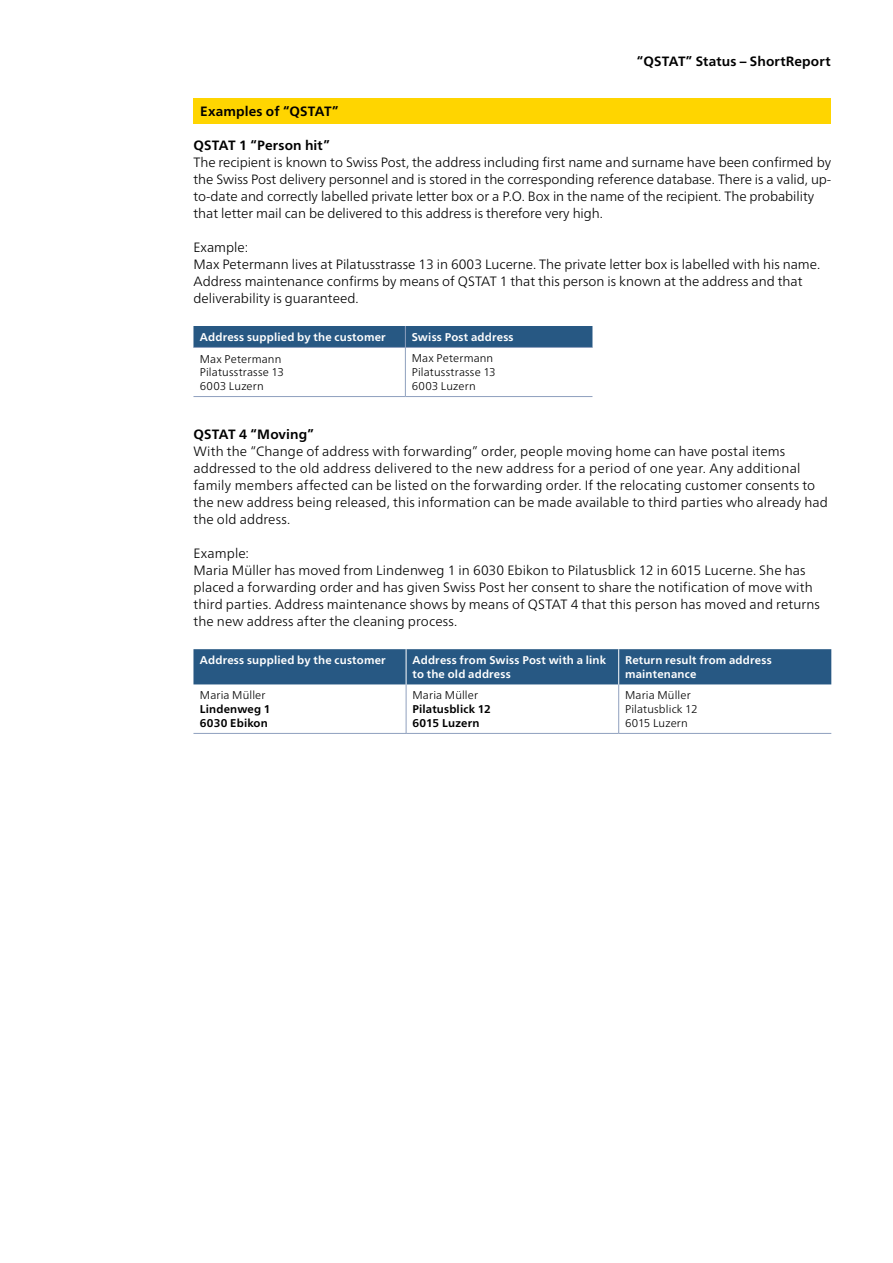
<style>
.page{position:relative;width:893px;height:1263px;background:#fff}
.page>*{position:absolute;margin:0;border:0;box-sizing:border-box;transform-origin:0 0}
.t1{font:300 13.5px/17px "Frutiger Neue LT Pro";color:#000}
.t2{font:700 13.5px "Frutiger Neue LT Pro";letter-spacing:.01em;color:#000}
.t3{font:700 11.25px "Frutiger Neue LT Pro";letter-spacing:.015em;color:#fff}
.t4{font:300 11.25px "Frutiger Neue LT Pro";letter-spacing:.015em;color:#000}
.t5{font:700 11.25px "Frutiger Neue LT Pro";letter-spacing:.015em;color:#000}
</style>
<div class="page">
<div style="left:193px;top:99px;width:638px;height:25px;background:#ffd500"></div>
<div style="left:193px;top:326px;width:399px;height:21px;background:#275883"></div>
<hr style="left:193px;top:347px;width:212px;height:1px;background:#8fa0be">
<hr style="left:405px;top:347px;width:187px;height:1px;background:#8fa0be">
<hr style="left:405px;top:348px;width:1px;height:48px;background:#8fa0be">
<hr style="left:193px;top:396px;width:212px;height:1px;background:#8fa0be">
<hr style="left:405px;top:396px;width:187px;height:1px;background:#8fa0be">
<div style="left:193px;top:649px;width:638px;height:35px;background:#275883"></div>
<hr style="left:406px;top:684px;width:1px;height:49px;background:#8fa0be">
<hr style="left:618px;top:684px;width:1px;height:49px;background:#8fa0be">
<hr style="left:193px;top:733px;width:213px;height:1px;background:#8fa0be">
<hr style="left:406px;top:733px;width:213px;height:1px;background:#8fa0be">
<hr style="left:619px;top:733px;width:212px;height:1px;background:#8fa0be">
<hr style="left:406px;top:649px;width:1px;height:35px;background:#fff">
<hr style="left:618px;top:649px;width:1px;height:35px;background:#fff">
<p class="t2" style="left:637px;top:53px;width:195px">“QSTAT” Status – ShortReport</p>
<h2 class="t2" style="left:200px;top:103px;width:140px">Examples of “QSTAT”</h2>
<h3 class="t2" style="left:193px;top:137px;width:138px">QSTAT 1 “Person hit”</h3>
<p class="t1" style="left:193px;top:154px;width:639px">The recipient is known to Swiss Post, the address including first name and surname have been confirmed by the Swiss Post delivery personnel and is stored in the corresponding reference database. There is a valid, up&shy;to-date and correctly labelled private letter box or a P.O. Box in the name of the recipient. The probability that letter mail can be delivered to this address is therefore very high.</p>
<h4 class="t1" style="left:193px;top:239px;width:56px">Example:</h4>
<p class="t1" style="left:193px;top:256px;width:628px">Max Petermann lives at Pilatusstrasse 13 in 6003 Lucerne. The private letter box is labelled with his name.<br>Address maintenance confirms by means of QSTAT 1 that this person is known at the address and that deliverability is guaranteed.</p>
<p class="t3" style="left:200px;top:330px;width:187px">Address supplied by the customer</p>
<p class="t3" style="left:412px;top:330px;width:103px">Swiss Post address</p>
<p class="t4" style="left:200px;top:352px;width:83px">Max Petermann</p>
<p class="t4" style="left:412px;top:352px;width:83px">Max Petermann</p>
<p class="t4" style="left:200px;top:366px;width:86px">Pilatusstrasse 13</p>
<p class="t4" style="left:412px;top:366px;width:86px">Pilatusstrasse 13</p>
<p class="t4" style="left:200px;top:380px;width:65px">6003 Luzern</p>
<p class="t4" style="left:412px;top:379px;width:65px">6003 Luzern</p>
<h3 class="t2" style="left:193px;top:426px;width:122px">QSTAT 4 “Moving”</h3>
<p class="t1" style="left:193px;top:443px;width:636px">With the “Change of address with forwarding” order, people moving home can have postal items addressed to the old address delivered to the new address for a period of one year. Any additional family members affected can be listed on the forwarding order. If the relocating customer consents to the new address being released, this information can be made available to third parties who already had the old address.</p>
<h4 class="t1" style="left:193px;top:545px;width:57px">Example:</h4>
<p class="t1" style="left:193px;top:562px;width:628px">Maria Müller has moved from Lindenweg 1 in 6030 Ebikon to Pilatusblick 12 in 6015 Lucerne. She has placed a forwarding order and has given Swiss Post her consent to share the notification of move with third parties. Address maintenance shows by means of QSTAT 4 that this person has moved and returns the new address after the cleaning process.</p>
<p class="t3" style="left:200px;top:654px;width:187px">Address supplied by the customer</p>
<p class="t3" style="left:412px;top:654px;width:195px">Address from Swiss Post with a link</p>
<p class="t3" style="left:625px;top:654px;width:148px">Return result from address</p>
<p class="t3" style="left:412px;top:667px;width:100px">to the old address</p>
<p class="t3" style="left:625px;top:667px;width:73px">maintenance</p>
<p class="t4" style="left:200px;top:689px;width:67px">Maria Müller</p>
<p class="t4" style="left:412px;top:689px;width:67px">Maria Müller</p>
<p class="t4" style="left:625px;top:689px;width:67px">Maria Müller</p>
<p class="t5" style="left:200px;top:703px;width:72px">Lindenweg 1</p>
<p class="t5" style="left:412px;top:703px;width:80px">Pilatusblick 12</p>
<p class="t4" style="left:625px;top:703px;width:74px">Pilatusblick 12</p>
<p class="t5" style="left:200px;top:716px;width:69px">6030 Ebikon</p>
<p class="t5" style="left:412px;top:716px;width:68px">6015 Luzern</p>
<p class="t4" style="left:625px;top:716px;width:64px">6015 Luzern</p>
</div>
